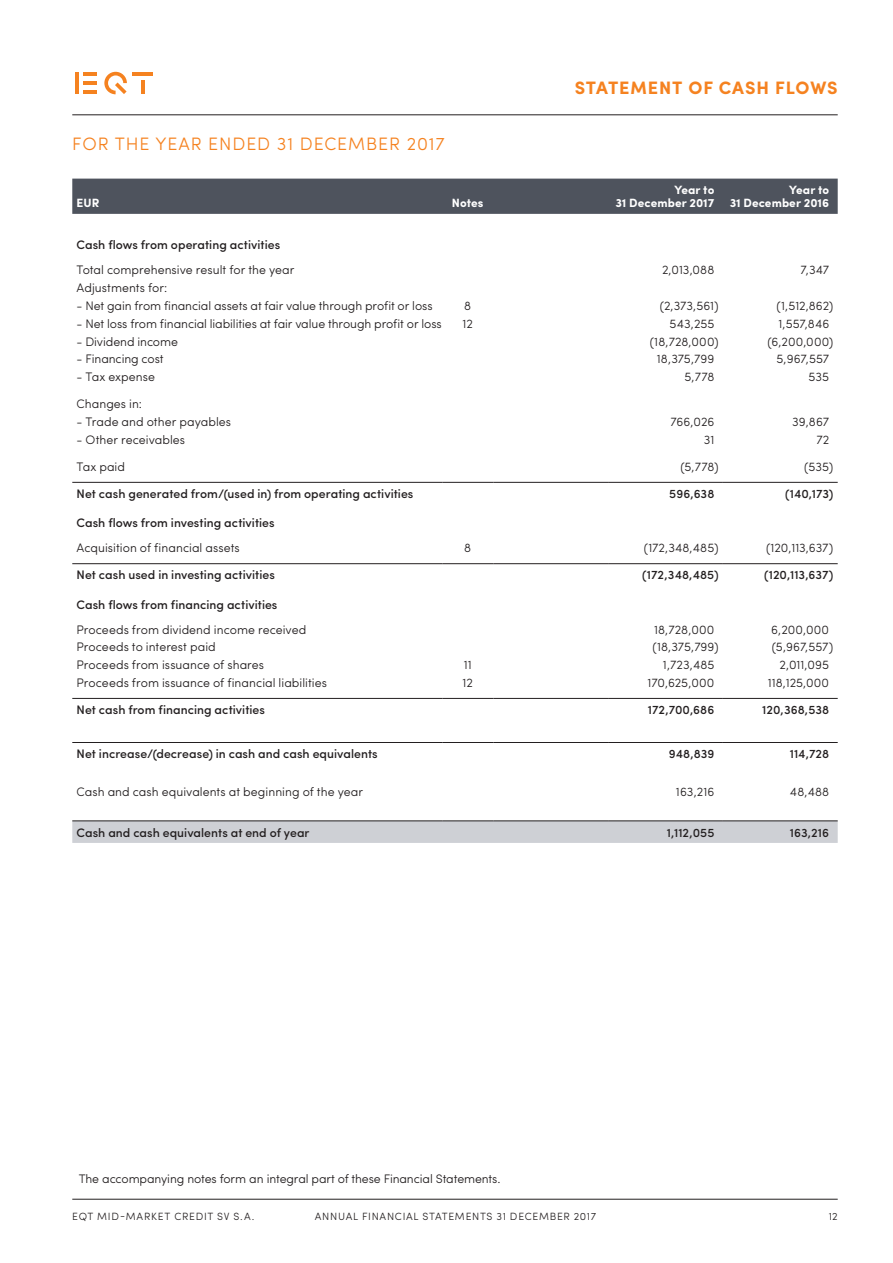
<style>
.page{position:relative;width:893px;height:1263px;background:#fff}
.page>*{position:absolute;margin:0;border:0;box-sizing:border-box;transform-origin:0 0}
.Rubrik_Gemen_V{font:300 18px "Sofia Pro";letter-spacing:.05em;color:#f58220}
.Rubrik_Fet_H{font:700 18px "Sofia Pro";letter-spacing:.05em;color:#f58220}
.Tabell_V{font:300 12.3px "Sofia Pro";color:#231f20}
.Summa_V{font:500 12.3px "Sofia Pro";letter-spacing:.005em;color:#231f20}
.Tabell_H{font:300 12.3px "Sofia Pro";letter-spacing:.005em;color:#231f20}
.Summa_H{font:500 12.3px "Sofia Pro";color:#231f20}
.Bröd{font:300 12.3px "Sofia Pro";letter-spacing:-.01em;color:#231f20}
.Tabell_C{font:300 12.3px "Sofia Pro";color:#231f20}
.Tabell_huvud_H{font:700 12px/13.5px "Sofia Pro";letter-spacing:.005em;color:#fff;text-align:right}
.Tabell_huvud_V{font:700 12px "Sofia Pro";color:#fff}
.t1{font:300 10.5px "Sofia Pro";letter-spacing:.07em;color:#231f20}
</style>
<div class="page">
<hr style="left:72px;top:1199px;width:766px;height:1px;background:#231f20">
<hr style="left:72px;top:115px;width:766px;height:1px;background:#231f20">
<hr style="left:132px;top:72px;width:21px;height:4px;background:#f58220">
<hr style="left:83px;top:72px;width:13px;height:4px;background:#f58220">
<hr style="left:83px;top:81px;width:13px;height:4px;background:#f58220">
<hr style="left:83px;top:90px;width:13px;height:4px;background:#f58220">
<hr style="left:76px;top:72px;width:3px;height:22px;background:#f58220">
<hr style="left:141px;top:80px;width:4px;height:14px;background:#f58220">
<svg style="left:104px;top:72px;width:23px;height:22px"></svg>
<div style="left:72px;top:179px;width:766px;height:35px;background:#4e535d"></div>
<div style="left:72px;top:822px;width:766px;height:21px;background:#ced0d5"></div>
<hr style="left:72px;top:821px;width:370px;height:1px;background:#231f20">
<hr style="left:442px;top:821px;width:51px;height:1px;background:#231f20">
<hr style="left:493px;top:821px;width:115px;height:1px;background:#231f20">
<hr style="left:608px;top:821px;width:115px;height:1px;background:#231f20">
<hr style="left:723px;top:821px;width:115px;height:1px;background:#231f20">
<hr style="left:72px;top:742px;width:370px;height:1px;background:#231f20">
<hr style="left:442px;top:742px;width:51px;height:1px;background:#231f20">
<hr style="left:493px;top:742px;width:115px;height:1px;background:#231f20">
<hr style="left:608px;top:742px;width:115px;height:1px;background:#231f20">
<hr style="left:723px;top:742px;width:115px;height:1px;background:#231f20">
<hr style="left:72px;top:482px;width:370px;height:1px;background:#231f20">
<hr style="left:442px;top:482px;width:51px;height:1px;background:#231f20">
<hr style="left:493px;top:482px;width:115px;height:1px;background:#231f20">
<hr style="left:608px;top:482px;width:115px;height:1px;background:#231f20">
<hr style="left:723px;top:482px;width:115px;height:1px;background:#231f20">
<hr style="left:72px;top:563px;width:370px;height:1px;background:#231f20">
<hr style="left:442px;top:563px;width:51px;height:1px;background:#231f20">
<hr style="left:493px;top:563px;width:115px;height:1px;background:#231f20">
<hr style="left:608px;top:563px;width:115px;height:1px;background:#231f20">
<hr style="left:723px;top:563px;width:115px;height:1px;background:#231f20">
<hr style="left:72px;top:698px;width:370px;height:1px;background:#231f20">
<hr style="left:442px;top:698px;width:51px;height:1px;background:#231f20">
<hr style="left:493px;top:698px;width:115px;height:1px;background:#231f20">
<hr style="left:608px;top:698px;width:115px;height:1px;background:#231f20">
<hr style="left:723px;top:698px;width:115px;height:1px;background:#231f20">
<p class="Rubrik_Gemen_V" style="left:72px;top:130px;width:374px">FOR THE YEAR ENDED 31 DECEMBER 2017</p>
<p class="Tabell_huvud_V" style="left:77px;top:194px;width:24px">EUR</p>
<p class="Tabell_huvud_H" style="left:452px;top:196px;width:33px">Notes</p>
<p class="Rubrik_Fet_H" style="left:575px;top:74px;width:264px">STATEMENT OF CASH FLOWS</p>
<p class="Tabell_huvud_H" style="left:615px;top:182px;width:100px">Year to<br>31 December 2017</p>
<p class="Tabell_huvud_H" style="left:730px;top:182px;width:101px">Year to<br>31 December 2016</p>
<p class="Summa_V" style="left:77px;top:236px;width:205px">Cash flows from operating activities</p>
<p class="Tabell_V" style="left:77px;top:261px;width:219px">Total comprehensive result for the year</p>
<p class="Tabell_H" style="left:662px;top:261px;width:54px">2,013,088</p>
<p class="Tabell_H" style="left:800px;top:261px;width:30px">7,347</p>
<p class="Tabell_V" style="left:77px;top:279px;width:92px">Adjustments for:</p>
<p class="Tabell_V" style="left:77px;top:297px;width:358px">- Net gain from financial assets at fair value through profit or loss</p>
<p class="Tabell_C" style="left:464px;top:297px;width:8px">8</p>
<p class="Tabell_H" style="left:660px;top:297px;width:60px">(2,373,561)</p>
<p class="Tabell_H" style="left:777px;top:297px;width:58px">(1,512,862)</p>
<p class="Tabell_V" style="left:77px;top:314px;width:367px">- Net loss from financial liabilities at fair value through profit or loss</p>
<p class="Tabell_C" style="left:463px;top:314px;width:12px">12</p>
<p class="Tabell_H" style="left:670px;top:314px;width:46px">543,255</p>
<p class="Tabell_H" style="left:778px;top:314px;width:52px">1,557,846</p>
<p class="Tabell_V" style="left:77px;top:332px;width:103px">- Dividend income</p>
<p class="Tabell_H" style="left:650px;top:332px;width:70px">(18,728,000)</p>
<p class="Tabell_H" style="left:767px;top:332px;width:68px">(6,200,000)</p>
<p class="Tabell_V" style="left:77px;top:350px;width:89px">- Financing cost</p>
<p class="Tabell_H" style="left:657px;top:350px;width:59px">18,375,799</p>
<p class="Tabell_H" style="left:776px;top:350px;width:54px">5,967,557</p>
<p class="Tabell_V" style="left:77px;top:368px;width:80px">- Tax expense</p>
<p class="Tabell_H" style="left:684px;top:368px;width:32px">5,778</p>
<p class="Tabell_H" style="left:809px;top:368px;width:22px">535</p>
<p class="Tabell_V" style="left:77px;top:395px;width:67px">Changes in:</p>
<p class="Tabell_V" style="left:77px;top:413px;width:156px">- Trade and other payables</p>
<p class="Tabell_H" style="left:670px;top:413px;width:45px">766,026</p>
<p class="Tabell_H" style="left:792px;top:413px;width:38px">39,867</p>
<p class="Tabell_V" style="left:77px;top:430px;width:110px">- Other receivables</p>
<p class="Tabell_H" style="left:704px;top:430px;width:12px">31</p>
<p class="Tabell_H" style="left:816px;top:430px;width:14px">72</p>
<p class="Tabell_V" style="left:77px;top:457px;width:50px">Tax paid</p>
<p class="Tabell_H" style="left:680px;top:457px;width:40px">(5,778)</p>
<p class="Tabell_H" style="left:804px;top:457px;width:31px">(535)</p>
<p class="Summa_V" style="left:77px;top:484px;width:338px">Net cash generated from/(used in) from operating activities</p>
<p class="Summa_H" style="left:669px;top:484px;width:47px">596,638</p>
<p class="Summa_H" style="left:785px;top:484px;width:50px">(140,173)</p>
<p class="Summa_V" style="left:77px;top:514px;width:200px">Cash flows from investing activities</p>
<p class="Tabell_V" style="left:77px;top:539px;width:165px">Acquisition of financial assets</p>
<p class="Tabell_C" style="left:464px;top:539px;width:8px">8</p>
<p class="Tabell_H" style="left:644px;top:539px;width:76px">(172,348,485)</p>
<p class="Tabell_H" style="left:766px;top:539px;width:69px">(120,113,637)</p>
<p class="Summa_V" style="left:77px;top:566px;width:200px">Net cash used in investing activities</p>
<p class="Summa_H" style="left:642px;top:566px;width:78px">(172,348,485)</p>
<p class="Summa_H" style="left:764px;top:566px;width:71px">(120,113,637)</p>
<p class="Summa_V" style="left:77px;top:595px;width:202px">Cash flows from financing activities</p>
<p class="Tabell_V" style="left:77px;top:620px;width:231px">Proceeds from dividend income received</p>
<p class="Tabell_H" style="left:654px;top:620px;width:62px">18,728,000</p>
<p class="Tabell_H" style="left:771px;top:620px;width:59px">6,200,000</p>
<p class="Tabell_V" style="left:77px;top:638px;width:141px">Proceeds to interest paid</p>
<p class="Tabell_H" style="left:652px;top:638px;width:68px">(18,375,799)</p>
<p class="Tabell_H" style="left:772px;top:638px;width:63px">(5,967,557)</p>
<p class="Tabell_V" style="left:77px;top:656px;width:189px">Proceeds from issuance of shares</p>
<p class="Tabell_C" style="left:464px;top:656px;width:9px">11</p>
<p class="Tabell_H" style="left:663px;top:656px;width:53px">1,723,485</p>
<p class="Tabell_H" style="left:780px;top:656px;width:51px">2,011,095</p>
<p class="Tabell_V" style="left:77px;top:674px;width:252px">Proceeds from issuance of financial liabilities</p>
<p class="Tabell_C" style="left:463px;top:674px;width:12px">12</p>
<p class="Tabell_H" style="left:648px;top:674px;width:68px">170,625,000</p>
<p class="Tabell_H" style="left:768px;top:674px;width:63px">118,125,000</p>
<p class="Summa_V" style="left:77px;top:701px;width:190px">Net cash from financing activities</p>
<p class="Summa_H" style="left:648px;top:701px;width:68px">172,700,686</p>
<p class="Summa_H" style="left:762px;top:701px;width:68px">120,368,538</p>
<p class="Summa_V" style="left:77px;top:745px;width:303px">Net increase/(decrease) in cash and cash equivalents</p>
<p class="Summa_H" style="left:669px;top:745px;width:47px">948,839</p>
<p class="Summa_H" style="left:790px;top:745px;width:41px">114,728</p>
<p class="Tabell_V" style="left:77px;top:782px;width:288px">Cash and cash equivalents at beginning of the year</p>
<p class="Tabell_H" style="left:676px;top:782px;width:40px">163,216</p>
<p class="Tabell_H" style="left:790px;top:782px;width:41px">48,488</p>
<p class="Summa_V" style="left:77px;top:823px;width:235px">Cash and cash equivalents at end of year</p>
<p class="Summa_H" style="left:667px;top:823px;width:49px">1,112,055</p>
<p class="Summa_H" style="left:790px;top:823px;width:41px">163,216</p>
<p class="Bröd" style="left:79px;top:1169px;width:423px">The accompanying notes form an integral part of these Financial Statements.</p>
<p class="t1" style="left:72px;top:1209px;width:184px">EQT MID-MARKET CREDIT SV S.A.</p>
<p class="t1" style="left:315px;top:1209px;width:283px">ANNUAL FINANCIAL STATEMENTS 31 DECEMBER 2017</p>
<p class="t1" style="left:829px;top:1209px;width:11px">12</p>
</div>
